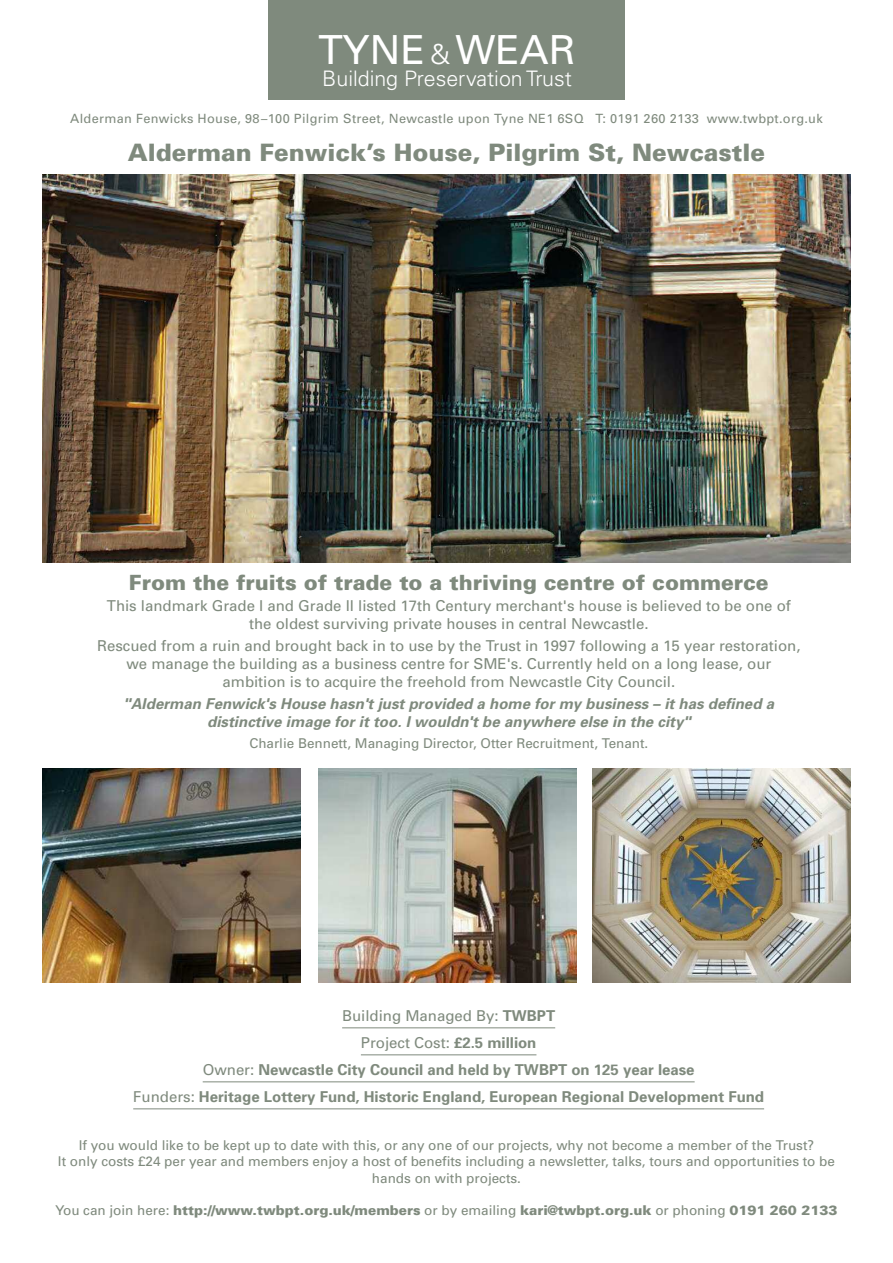
<style>
.page{position:relative;width:893px;height:1263px;background:#fff}
.page>*{position:absolute;margin:0;border:0;box-sizing:border-box;transform-origin:0 0}
.t1{font:40.05px "Univers";color:#fff}
.t2{font:900 24px "Univers";color:#7f8a7d}
.t3{font:300 21.45px "Univers CE";color:#fff}
.t4{font:900 21px "Univers";color:#7f8a7d}
.t5{font:15px/18px "Univers";color:#7f8a7d;text-align:center}
.t6{font:700 15px/27px "Univers";color:#7f8a7d;text-align:center}
.t7{font:italic 700 15px/18px "Univers";letter-spacing:.005em;color:#7f8a7d;text-align:center}
.t8{font:13.5px/16.2px "Univers";color:#7f8a7d;text-align:center}
.t9{font:900 13.5px "Univers";color:#7f8a7d}
.t10{font:12.75px "Univers";letter-spacing:.025em;color:#7f8a7d}
.s1{font-family:"Univers CE";font-weight:300;font-size:27.6px}
.s2{font-weight:400}
</style>
<div class="page">
<div style="left:268px;top:0;width:357px;height:99px;background:#7f8a7d"></div>
<img style="left:43px;top:175px;width:807px;height:387px">
<img style="left:43px;top:768px;width:258px;height:215px">
<img style="left:592px;top:768px;width:258px;height:214px">
<img style="left:319px;top:768px;width:258px;height:215px">
<hr style="left:342px;top:1027px;width:213px;height:1px;background:#7f8a7d">
<hr style="left:361px;top:1054px;width:175px;height:1px;background:#7f8a7d">
<hr style="left:203px;top:1081px;width:492px;height:1px;background:#7f8a7d">
<hr style="left:133px;top:1108px;width:631px;height:1px;background:#7f8a7d">
<h1 class="t1" style="left:318px;top:35px;width:259px">TYNE <span class="s1">&amp;</span> WEAR</h1>
<h3 class="t3" style="left:322px;top:71px;width:251px">Building Preservation Trust</h3>
<p class="t10" style="left:70px;top:114px;width:754px">Alderman Fenwicks House, 98–100 Pilgrim Street, Newcastle upon Tyne NE1 6SQ T: 0191 260 2133 www.twbpt.org.uk</p>
<h2 class="t2" style="left:128px;top:144px;width:639px">Alderman Fenwick’s House, Pilgrim St, Newcastle</h2>
<h3 class="t4" style="left:129px;top:574px;width:641px">From the fruits of trade to a thriving centre of commerce</h3>
<p class="t5" style="left:107px;top:597px;width:685px">This landmark Grade I and Grade II listed 17th Century merchant's house is believed to be one of the oldest surviving private houses in central Newcastle.</p>
<p class="t5" style="left:97px;top:638px;width:705px">Rescued from a ruin and brought back in to use by the Trust in 1997 following a 15 year restoration, we manage the building as a business centre for SME's. Currently held on a long lease, our ambition is to acquire the freehold from Newcastle City Council.</p>
<p class="t7" style="left:124px;top:696px;width:652px">"Alderman Fenwick's House hasn't just provided a home for my business – it has defined a distinctive image for it too. I wouldn't be anywhere else in the city"</p>
<p class="t8" style="left:249px;top:736px;width:401px">Charlie Bennett, Managing Director, Otter Recruitment, Tenant.</p>
<p class="t6" style="left:133px;top:1003px;width:632px"><span class="s2">Building Managed By:</span> TWBPT<br><span class="s2">Project Cost:</span> £2.5 million<br><span class="s2">Owner:</span> Newcastle City Council and held by TWBPT on 125 year lease<br><span class="s2">Funders:</span> Heritage Lottery Fund, Historic England, European Regional Development Fund</p>
<p class="t8" style="left:58px;top:1138px;width:778px">If you would like to be kept up to date with this, or any one of our projects, why not become a member of the Trust?<br>It only costs £24 per year and members enjoy a host of benefits including a newsletter, talks, tours and opportunities to be hands on with projects.</p>
<p class="t9" style="left:56px;top:1205px;width:783px"><span class="s2">You can join here:</span> http://www.twbpt.org.uk/members <span class="s2">or by emailing</span> kari@twbpt.org.uk <span class="s2">or phoning</span> 0191 260 2133</p>
</div>
